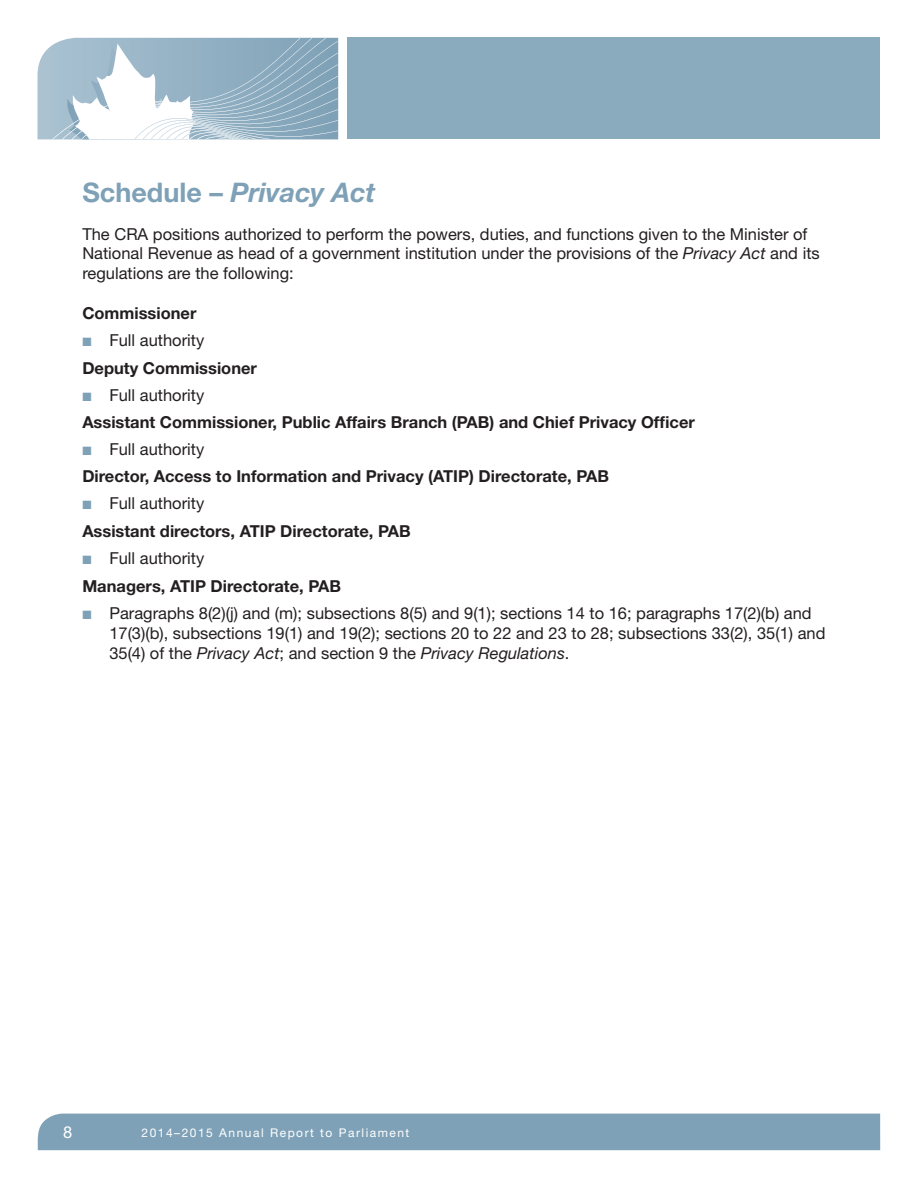
<style>
.page{position:relative;width:918px;height:1188px;background:#fff}
.page>*{position:absolute;margin:0;border:0;box-sizing:border-box;transform-origin:0 0}
.t1{font:italic 700 27px "Helvetica Neue";color:#7ea1b7}
.t2{font:16.5px/19.8px "Helvetica Neue";color:#231f20}
.t3{font:700 16.5px/27.3px "Helvetica Neue";color:#231f20}
.t4{font:16.5px "Helvetica Neue";color:#fff}
.t5{font:12px "Helvetica Neue";letter-spacing:.125em;color:#fff}
.s1{font-style:normal}
.s2{font-style:italic}
.s3{color:#7ea1b7}
.s4{font-weight:400}
</style>
<div class="page">
<div style="left:38px;top:1114px;width:842px;height:36px;background:#7ea1b7"></div>
<div style="left:348px;top:38px;width:532px;height:101px;background:#8aaabe"></div>
<svg style="left:38px;top:38px;width:300px;height:102px"></svg>
<h1 class="t1" style="left:82px;top:176px;width:295px"><span class="s1">Schedule –</span> Privacy Act</h1>
<p class="t2" style="left:82px;top:224px;width:739px">The CRA positions authorized to perform the powers, duties, and functions given to the Minister of<br>National Revenue as head of a government institution under the provisions of the <span class="s2">Privacy Act</span> and its regulations are the following:</p>
<p class="t3" style="left:82px;top:299px;width:116px">Commissioner</p>
<p class="t3" style="left:82px;top:326px;width:176px"><span class="s3">■</span> <span class="s4">Full authority<br></span>Deputy Commissioner</p>
<p class="t3" style="left:82px;top:381px;width:614px"><span class="s3">■</span> <span class="s4">Full authority<br></span>Assistant Commissioner, Public Affairs Branch (PAB) and Chief Privacy Officer</p>
<p class="t3" style="left:82px;top:435px;width:528px"><span class="s3">■</span> <span class="s4">Full authority<br></span>Director, Access to Information and Privacy (ATIP) Directorate, PAB</p>
<p class="t3" style="left:82px;top:489px;width:330px"><span class="s3">■</span> <span class="s4">Full authority<br></span>Assistant directors, ATIP Directorate, PAB</p>
<p class="t3" style="left:82px;top:543px;width:260px;line-height:28.8px"><span class="s3">■</span> <span class="s4">Full authority<br></span>Managers, ATIP Directorate, PAB</p>
<p class="t2" style="left:109px;top:603px;width:718px;text-indent:-27px"><span class="s3">■</span> Paragraphs 8(2)(j) and (m); subsections 8(5) and 9(1); sections 14 to 16; paragraphs 17(2)(b) and<br>17(3)(b), subsections 19(1) and 19(2); sections 20 to 22 and 23 to 28; subsections 33(2), 35(1) and<br>35(4) of the <span class="s2">Privacy Act</span>; and section 9 the <span class="s2">Privacy Regulations</span>.</p>
<p class="t4" style="left:63px;top:1123px;width:11px">8</p>
<p class="t5" style="left:142px;top:1125px;width:269px">2014–2015 Annual Report to Parliament</p>
</div>
